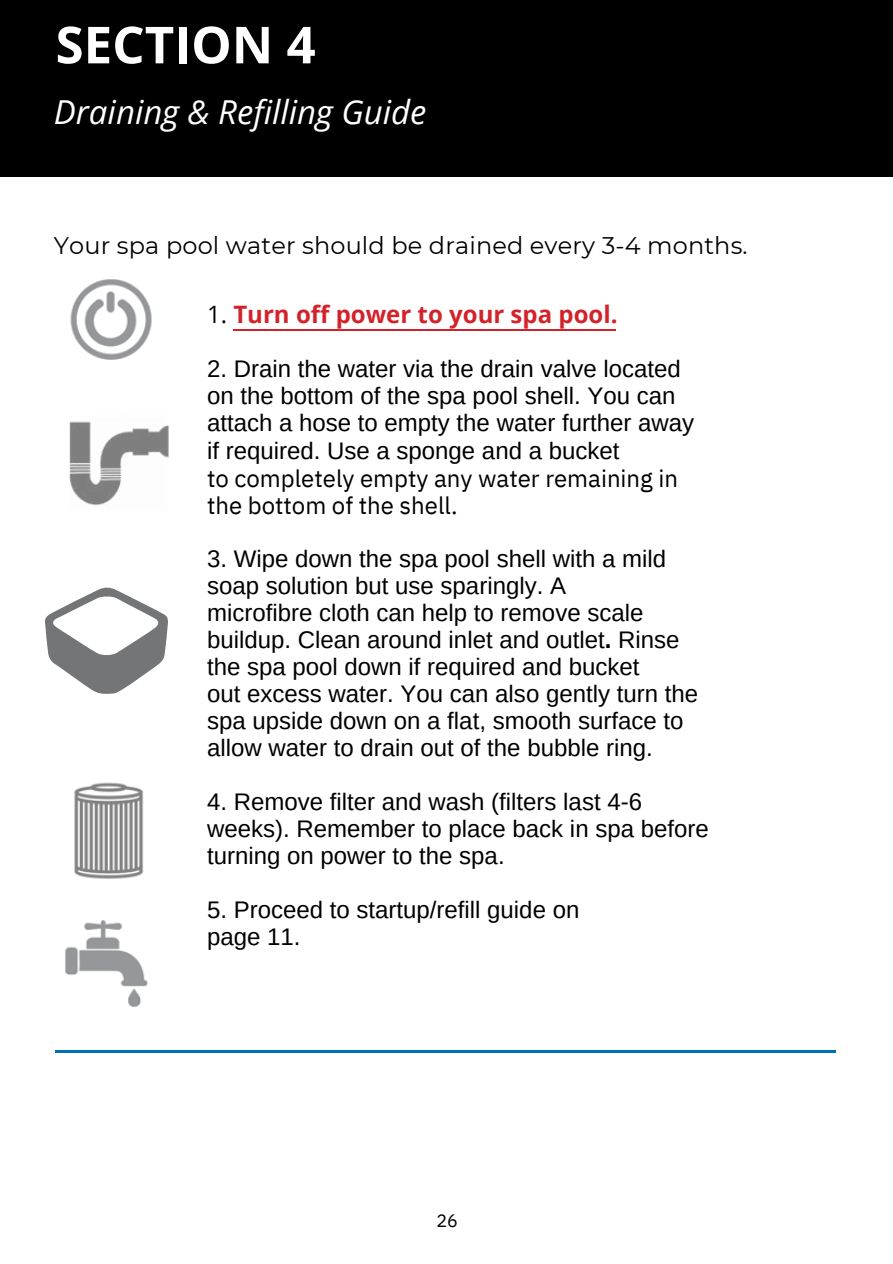
<style>
.page{position:relative;width:893px;height:1264px;background:#fff}
.page>*{position:absolute;margin:0;border:0;box-sizing:border-box;transform-origin:0 0}
.t1{font:700 51px "Open Sans";color:#fff}
.t2{font:italic 33px "Open Sans";color:#fff}
.t3{font:24px/27px "Arimo";color:#000}
.t4{font:24px/27px "IBM Plex Sans";color:#000}
.t5{font:24px "Montserrat";letter-spacing:.005em;color:#000}
.t6{font:700 24px "Open Sans";color:#d2232a}
.t7{font:18px "IBM Plex Sans";color:#000}
.s1{font-weight:400;color:#000}
.s2{font-weight:700}
</style>
<div class="page">
<div style="left:0;top:0;width:892px;height:176px;background:#000"></div>
<hr style="left:233px;top:329px;width:383px;height:1px;background:#d2232a">
<img style="left:70px;top:279px;width:82px;height:81px">
<img style="left:65px;top:920px;width:83px;height:86px">
<img style="left:69px;top:421px;width:99px;height:85px">
<img style="left:74px;top:782px;width:70px;height:97px">
<svg style="left:45px;top:587px;width:123px;height:106px"></svg>
<hr style="left:55px;top:1050px;width:781px;height:2px;background:#006fba">
<h1 class="t1" style="left:55px;top:9px;width:261px">SECTION 4</h1>
<h2 class="t2" style="left:54px;top:88px;width:374px">Draining &amp; Refilling Guide</h2>
<p class="t5" style="left:54px;top:230px;width:695px">Your spa pool water should be drained every 3-4 months.</p>
<p class="t6" style="left:207px;top:298px;width:412px"><span class="s1">1.</span> Turn off power to your spa pool.</p>
<p class="t3" style="left:207px;top:355px;width:488px">2. Drain the water via the drain valve located on the bottom of the spa pool shell. You can attach a hose to empty the water further away if required. Use a sponge and a bucket</p>
<p class="t4" style="left:207px;top:464px;width:472px">to completely empty any water remaining in the bottom of the shell.</p>
<p class="t3" style="left:207px;top:544px;width:492px">3. Wipe down the spa pool shell with a mild soap solution but use sparingly. A<br>microfibre cloth can help to remove scale buildup. Clean around inlet and outlet<span class="s2">.</span> Rinse the spa pool down if required and bucket<br>out excess water. You can also gently turn the spa upside down on a flat, smooth surface to allow water to drain out of the bubble ring.</p>
<p class="t3" style="left:207px;top:787px;width:503px">4. Remove filter and wash (filters last 4-6 weeks). Remember to place back in spa before turning on power to the spa.</p>
<p class="t3" style="left:207px;top:895px;width:374px">5. Proceed to startup/refill guide on page 11.</p>
<p class="t7" style="left:436px;top:1208px;width:23px">26</p>
</div>
